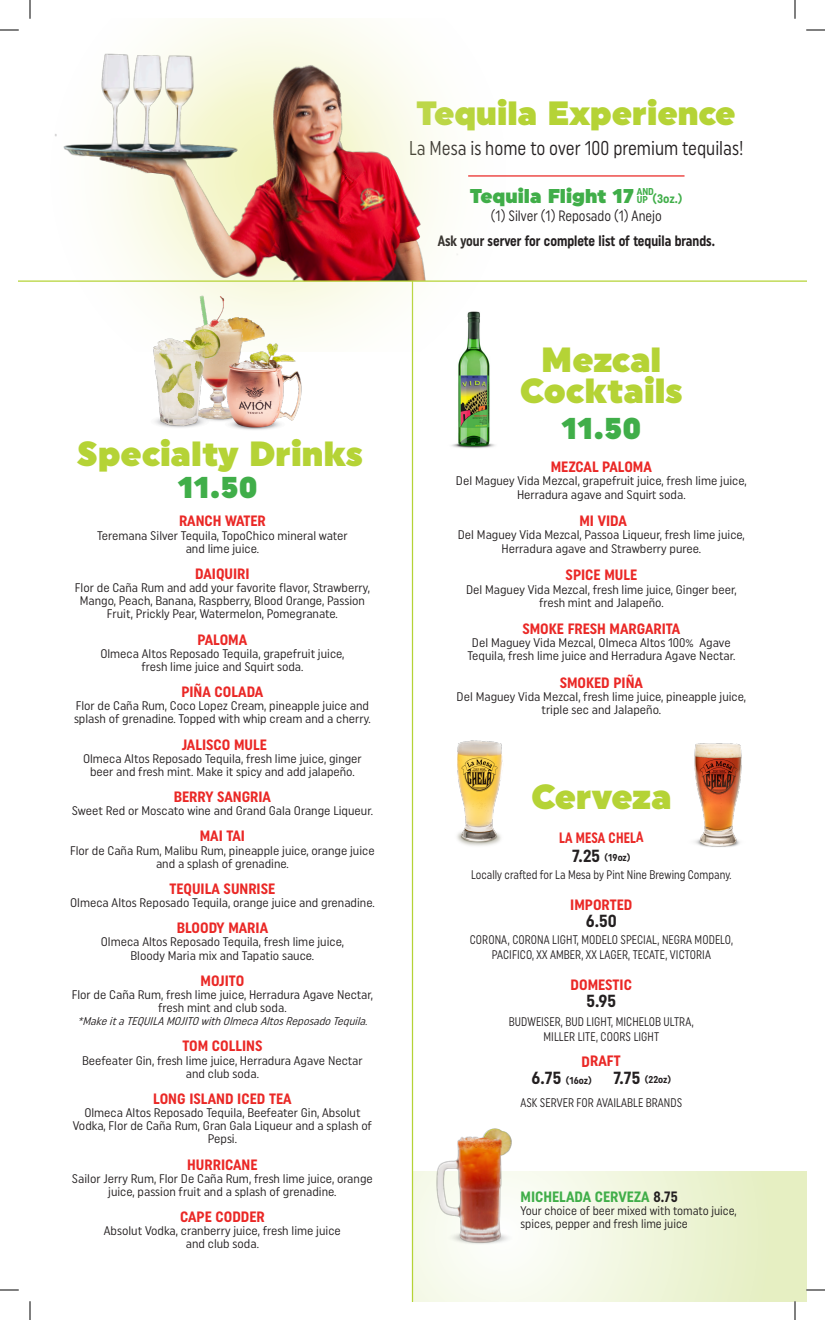
<style>
.page{position:relative;width:825px;height:1320px;background:#fff}
.page>*{position:absolute;margin:0;border:0;box-sizing:border-box;transform-origin:0 0}
.t1{font:35px "Uniform Ultra";color:#b5d336}
.t2{font:33.75px "Uniform Ultra";color:#b5d336}
.t3{font:30.12px "Uniform Ultra";color:#40ae49}
.t4{font:condensed 20px "Uniform";color:#231f20;scale:.88 1}
.t5{font:20px "Uniform Ultra";color:#40ae49}
.t6{font:700 condensed 17.5px "Uniform";color:#231f20}
.t7{font:700 condensed 15px "Uniform";color:#ea2826}
.t8{font:700 condensed 15px "Uniform";color:#231f20;scale:.88 1}
.t9{font:condensed 15px "Uniform";color:#231f20;scale:.88 1}
.t10{font:700 condensed 15px "Uniform";color:#40ae49}
.t11{font:700 condensed 15px "Uniform";color:#ea2826;scale:.88 1}
.t12{font:condensed 12.5px/13.1px "Uniform";color:#231f20;text-align:center}
.t13{font:condensed 12.5px/15px "Uniform";color:#231f20;text-align:center;scale:.88 1}
.t14{font:condensed 12.5px/13.1px "Uniform";color:#231f20;scale:.95 1}
.t15{font:700 condensed 12.5px "Uniform";color:#40ae49}
.t16{font:italic condensed 11.25px "Uniform";color:#231f20}
.t17{font:700 condensed 10px "Uniform";letter-spacing:-.01em;color:#231f20}
.t18{font:700 condensed 10px "Uniform";color:#40ae49}
.s1{color:#231f20}
</style>
<div class="page">
<svg style="left:414px;top:1171px;width:392px;height:130px"></svg>
<img style="left:153px;top:352px;width:149px;height:78px">
<img style="left:451px;top:352px;width:44px;height:96px">
<hr style="left:412px;top:280px;width:1px;height:1021px;background:#b5d336">
<img style="left:428px;top:1128px;width:90px;height:134px">
<img style="left:457px;top:740px;width:46px;height:106px">
<svg style="left:145px;top:282px;width:338px;height:70px"></svg>
<img style="left:55px;top:19px;width:403px;height:261px">
<hr style="left:19px;top:280px;width:787px;height:2px;background:#b5d336">
<hr style="left:468px;top:175px;width:217px;height:2px;background:#ea2826">
<img style="left:694px;top:743px;width:48px;height:104px">
<svg style="left:0;top:29px;width:19px;height:2px"></svg>
<svg style="left:806px;top:29px;width:19px;height:2px"></svg>
<svg style="left:0;top:1289px;width:19px;height:2px"></svg>
<svg style="left:806px;top:1289px;width:19px;height:2px"></svg>
<svg style="left:29px;top:0;width:2px;height:19px"></svg>
<svg style="left:29px;top:1301px;width:2px;height:19px"></svg>
<svg style="left:794px;top:0;width:2px;height:19px"></svg>
<svg style="left:794px;top:1301px;width:2px;height:19px"></svg>
<p class="t2" style="left:417px;top:93px;width:320px">Tequila Experience</p>
<p class="t4" style="left:409px;top:136px;width:381px">La Mesa is home to over 100 premium tequilas!</p>
<p class="t5" style="left:470px;top:184px;width:165px">Tequila Flight 17</p>
<p class="t15" style="left:653px;top:191px;width:31px">(3oz.)</p>
<p class="t18" style="left:637px;top:186px;width:19px">AND</p>
<p class="t18" style="left:637px;top:194px;width:13px">UP</p>
<p class="t9" style="left:491px;top:206px;width:196px">(1) Silver (1) Reposado (1) Anejo</p>
<p class="t8" style="left:438px;top:232px;width:317px">Ask your server for complete list of tequila brands.</p>
<p class="t1" style="left:77px;top:432px;width:288px">Specialty Drinks</p>
<p class="t3" style="left:178px;top:470px;width:81px">11.50</p>
<p class="t7" style="left:179px;top:512px;width:88px">RANCH WATER</p>
<p class="t12" style="left:97px;top:528px;width:252px">Teremana Silver Tequila, TopoChico mineral water and lime juice.</p>
<p class="t7" style="left:195px;top:565px;width:56px">DAIQUIRI</p>
<p class="t12" style="left:75px;top:581px;width:296px">Flor de Caña Rum and add your favorite flavor, Strawberry,<br>Mango, Peach, Banana, Raspberry, Blood Orange, Passion<br>Fruit, Prickly Pear, Watermelon, Pomegranate.</p>
<p class="t7" style="left:198px;top:630px;width:51px">PALOMA</p>
<p class="t12" style="left:100px;top:646px;width:246px">Olmeca Altos Reposado Tequila, grapefruit juice, fresh lime juice and Squirt soda.</p>
<p class="t7" style="left:181px;top:683px;width:84px">PIÑA COLADA</p>
<p class="t12" style="left:74px;top:699px;width:298px;text-align:left">Flor de Caña Rum, Coco Lopez Cream, pineapple juice and splash of grenadine. Topped with whip cream and a cherry.</p>
<p class="t7" style="left:182px;top:735px;width:87px">JALISCO MULE</p>
<p class="t12" style="left:83px;top:751px;width:280px">Olmeca Altos Reposado Tequila, fresh lime juice, ginger beer and fresh mint. Make it spicy and add jalapeño.</p>
<p class="t7" style="left:174px;top:788px;width:99px">BERRY SANGRIA</p>
<p class="t12" style="left:72px;top:804px;width:303px">Sweet Red or Moscato wine and Grand Gala Orange Liqueur.</p>
<p class="t7" style="left:200px;top:827px;width:47px">MAI TAI</p>
<p class="t12" style="left:70px;top:843px;width:306px">Flor de Caña Rum, Malibu Rum, pineapple juice, orange juice and a splash of grenadine.</p>
<p class="t7" style="left:170px;top:880px;width:107px">TEQUILA SUNRISE</p>
<p class="t12" style="left:70px;top:896px;width:306px">Olmeca Altos Reposado Tequila, orange juice and grenadine.</p>
<p class="t7" style="left:177px;top:919px;width:93px">BLOODY MARIA</p>
<p class="t12" style="left:101px;top:935px;width:245px">Olmeca Altos Reposado Tequila, fresh lime juice,<br>Bloody Maria mix and Tapatio sauce.</p>
<p class="t7" style="left:201px;top:972px;width:45px">MOJITO</p>
<p class="t12" style="left:72px;top:988px;width:303px">Flor de Caña Rum, fresh lime juice, Herradura Agave Nectar, fresh mint and club soda.</p>
<p class="t16" style="left:78px;top:1014px;width:295px">*MakeitaTEQUILAMOJITOwithOlmecaAltosReposadoTequila.</p>
<p class="t7" style="left:182px;top:1037px;width:82px">TOM COLLINS</p>
<p class="t12" style="left:82px;top:1053px;width:282px">Beefeater Gin, fresh lime juice, Herradura Agave Nectar and club soda.</p>
<p class="t7" style="left:153px;top:1090px;width:140px">LONG ISLAND ICED TEA</p>
<p class="t12" style="left:73px;top:1106px;width:301px">Olmeca Altos Reposado Tequila, Beefeater Gin, Absolut<br>Vodka, Flor de Caña Rum, Gran Gala Liqueur and a splash of<br>Pepsi.</p>
<p class="t7" style="left:187px;top:1155px;width:72px">HURRICANE</p>
<p class="t12" style="left:72px;top:1171px;width:302px">Sailor Jerry Rum, Flor De Caña Rum, fresh lime juice, orange juice, passion fruit and a splash of grenadine.</p>
<p class="t7" style="left:180px;top:1208px;width:86px">CAPE CODDER</p>
<p class="t12" style="left:104px;top:1224px;width:238px">Absolut Vodka, cranberry juice, fresh lime juice and club soda.</p>
<p class="t1" style="left:541px;top:339px;width:122px">Mezcal</p>
<p class="t1" style="left:520px;top:370px;width:164px">Cocktails</p>
<p class="t3" style="left:561px;top:411px;width:81px">11.50</p>
<p class="t7" style="left:551px;top:458px;width:103px">MEZCAL PALOMA</p>
<p class="t12" style="left:456px;top:474px;width:292px">Del Maguey Vida Mezcal, grapefruit juice, fresh lime juice,<br>Herradura agave and Squirt soda.</p>
<p class="t7" style="left:579px;top:512px;width:49px">MI VIDA</p>
<p class="t12" style="left:458px;top:528px;width:288px;line-height:13.8px">Del Maguey Vida Mezcal, Passoa Liqueur, fresh lime juice,<br>Herradura agave and Strawberry puree.</p>
<p class="t7" style="left:566px;top:566px;width:73px">SPICE MULE</p>
<p class="t12" style="left:466px;top:582px;width:272px">Del Maguey Vida Mezcal, fresh lime juice, Ginger beer, fresh mint and Jalapeño.</p>
<p class="t7" style="left:522px;top:620px;width:159px">SMOKE FRESH MARGARITA</p>
<p class="t12" style="left:467px;top:636px;width:269px">Del Maguey Vida Mezcal, Olmeca Altos 100% Agave<br>Tequila, fresh lime juice and Herradura Agave Nectar.</p>
<p class="t7" style="left:560px;top:674px;width:85px">SMOKED PIÑA</p>
<p class="t12" style="left:457px;top:690px;width:291px">Del Maguey Vida Mezcal, fresh lime juice, pineapple juice, triple sec and Jalapeño.</p>
<p class="t1" style="left:531px;top:776px;width:142px">Cerveza</p>
<p class="t11" style="left:559px;top:829px;width:98px;rotate:-1deg">LA MESA CHELA</p>
<p class="t6" style="left:572px;top:845px;width:30px;rotate:-1deg">7.25</p>
<p class="t17" style="left:605px;top:852px;width:28px">(19oz)</p>
<p class="t13" style="left:471px;top:867px;width:297px">Locally crafted for La Mesa by Pint Nine Brewing Company.</p>
<p class="t7" style="left:570px;top:895px;width:64px">IMPORTED</p>
<p class="t6" style="left:586px;top:910px;width:33px">6.50</p>
<p class="t13" style="left:470px;top:932px;width:301px">CORONA, CORONA LIGHT, MODELO SPECIAL, NEGRA MODELO,<br>PACIFICO, XX AMBER, XX LAGER, TECATE, VICTORIA</p>
<p class="t7" style="left:571px;top:976px;width:63px">DOMESTIC</p>
<p class="t6" style="left:587px;top:991px;width:31px">5.95</p>
<p class="t13" style="left:509px;top:1014px;width:212px">BUDWEISER, BUD LIGHT, MICHELOB ULTRA,<br>MILLER LITE, COORS LIGHT</p>
<p class="t7" style="left:582px;top:1052px;width:41px">DRAFT</p>
<p class="t6" style="left:531px;top:1068px;width:31px;rotate:-1deg">6.75</p>
<p class="t17" style="left:566px;top:1075px;width:28px">(16oz)</p>
<p class="t6" style="left:613px;top:1067px;width:29px;rotate:-1deg">7.75</p>
<p class="t17" style="left:645px;top:1074px;width:28px">(22oz)</p>
<p class="t13" style="left:520px;top:1095px;width:185px">ASK SERVER FOR AVAILABLE BRANDS</p>
<p class="t10" style="left:521px;top:1188px;width:159px">MICHELADA CERVEZA <span class="s1">8.75</span></p>
<p class="t14" style="left:521px;top:1204px;width:229px">Your choice of beer mixed with tomato juice, spices, pepper and fresh lime juice</p>
</div>
